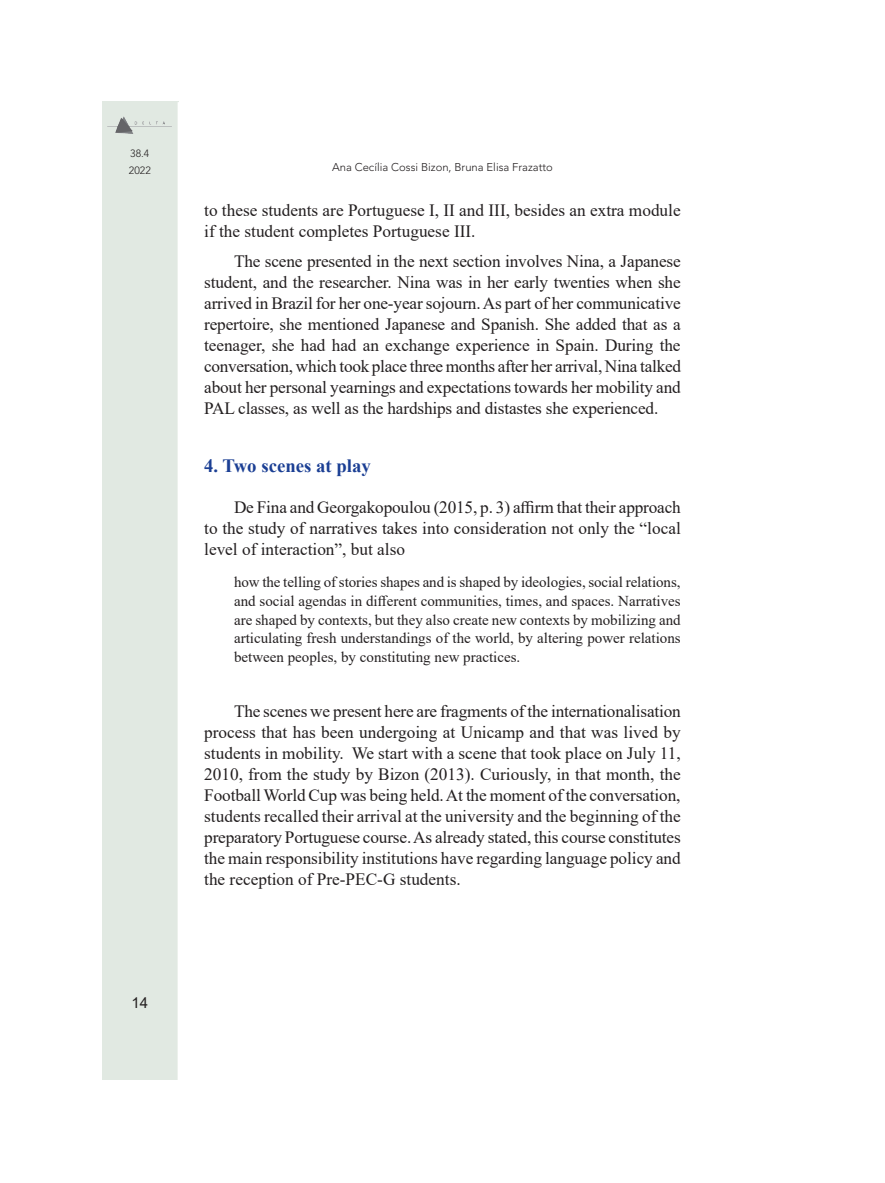
<style>
.page{position:relative;width:885px;height:1183px;background:#fff}
.page>*{position:absolute;margin:0;border:0;box-sizing:border-box;transform-origin:0 0}
.t1{font:700 18.75px "Times New Roman";color:#1b3f94}
.t2{font:17.25px/21px "Times New Roman";color:#231f20;text-align:justify}
.t3{font:15px/18.8px "Times New Roman";color:#231f20;text-align:justify}
.t4{font:15px "Arial";color:#231f20}
.t5{font:300 11.25px "Avenir";color:#231f20}
.t6{font:300 10.5px/16.5px "Avenir";color:#231f20}
</style>
<div class="page">
<div style="left:102px;top:101px;width:77px;height:978px;background:#e1e9e2"></div>
<img style="left:107px;top:116px;width:65px;height:18px">
<hr style="left:178px;top:102px;width:4px;height:978px;background:#fff">
<p class="t6" style="left:129px;top:145px;width:23px">38.4<br>2022</p>
<p class="t4" style="left:131px;top:991px;width:18px">14</p>
<p class="t5" style="left:332px;top:160px;width:222px">Ana Cecília Cossi Bizon, Bruna Elisa Frazatto</p>
<p class="t2" style="left:204px;top:199px;width:478px">to these students are Portuguese I, II and III, besides an extra module if the student completes Portuguese III.</p>
<p class="t2" style="left:204px;top:250px;width:478px;text-indent:30px">The scene presented in the next section involves Nina, a Japanese student, and the researcher. Nina was in her early twenties when she arrived in Brazil for her one-year sojourn. As part of her communicative repertoire, she mentioned Japanese and Spanish. She added that as a teenager, she had had an exchange experience in Spain. During the conversation, which took place three months after her arrival, Nina talked about her personal yearnings and expectations towards her mobility and PAL classes, as well as the hardships and distastes she experienced.</p>
<p class="t1" style="left:204px;top:452px;width:168px">4. Two scenes at play</p>
<p class="t2" style="left:204px;top:496px;width:478px;text-indent:30px">De Fina and Georgakopoulou (2015, p. 3) affirm that their approach to the study of narratives takes into consideration not only the “local level of interaction”, but also</p>
<p class="t3" style="left:234px;top:572px;width:448px">how the telling of stories shapes and is shaped by ideologies, social relations, and social agendas in different communities, times, and spaces. Narratives are shaped by contexts, but they also create new contexts by mobilizing and articulating fresh understandings of the world, by altering power relations between peoples, by constituting new practices.</p>
<p class="t2" style="left:204px;top:699px;width:478px;text-indent:30px">The scenes we present here are fragments of the internationalisation process that has been undergoing at Unicamp and that was lived by students in mobility. We start with a scene that took place on July 11, 2010, from the study by Bizon (2013). Curiously, in that month, the Football World Cup was being held. At the moment of the conversation, students recalled their arrival at the university and the beginning of the preparatory Portuguese course. As already stated, this course constitutes the main responsibility institutions have regarding language policy and the reception of Pre-PEC-G students.</p>
</div>
